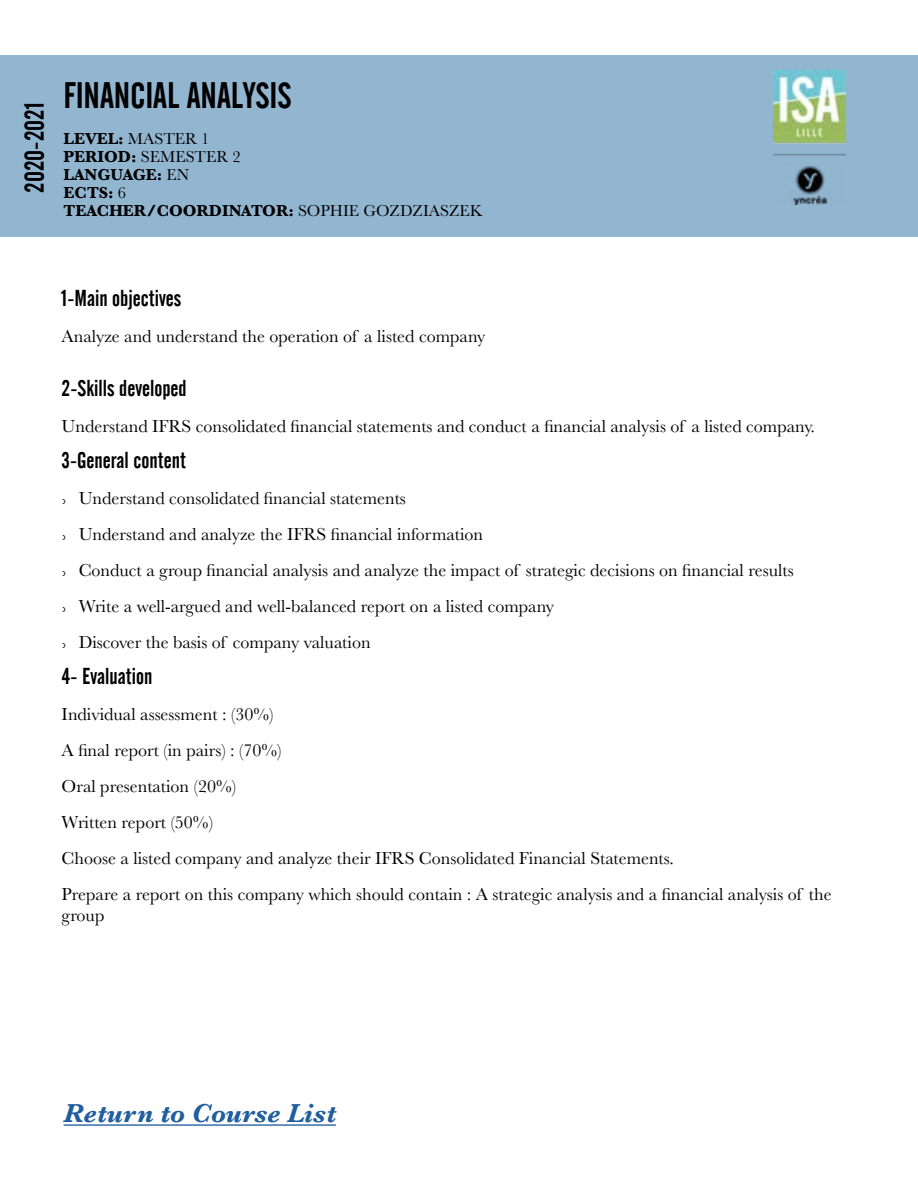
<style>
.page{position:relative;width:918px;height:1188px;background:#fff}
.page>*{position:absolute;margin:0;border:0;box-sizing:border-box;transform-origin:0 0}
.t1{font:36px "Alternate Gothic No 2 BT";color:#000}
.t2{font:italic 700 27px "Baskerville";color:#215e9e}
.t3{font:27px "Alternate Gothic No 2 BT";color:#000}
.t4{font:22.5px "Alternate Gothic No 2 BT";color:#000}
.t5{font:18px/36px "Baskerville";color:#000}
.t6{font:700 16.5px/18px "Baskerville";color:#000}
.s1{font-weight:400}
</style>
<div class="page">
<div style="left:0;top:55px;width:918px;height:181px;background:#92b5d0"></div>
<hr style="left:64px;top:1124px;width:272px;height:2px;background:#215e9e">
<img style="left:773px;top:71px;width:73px;height:134px">
<h2 class="t3" style="left:20px;top:193px;width:93px;rotate:-90deg">2020-2021</h2>
<h1 class="t1" style="left:64px;top:75px;width:229px">FINANCIAL ANALYSIS</h1>
<p class="t6" style="left:64px;top:130px;width:421px">LEVEL: <span class="s1">MASTER 1<br></span>PERIOD: <span class="s1">SEMESTER 2<br></span>LANGUAGE: <span class="s1">EN<br></span>ECTS: <span class="s1">6<br></span>TEACHER/COORDINATOR: <span class="s1">SOPHIE GOZDZIASZEK</span></p>
<p class="t4" style="left:62px;top:286px;width:121px">1-Main objectives</p>
<p class="t5" style="left:62px;top:318px;width:425px">Analyze and understand the operation of a listed company</p>
<p class="t4" style="left:62px;top:376px;width:127px">2-Skills developed</p>
<p class="t5" style="left:62px;top:408px;width:755px">Understand IFRS consolidated financial statements and conduct a financial analysis of a listed company.</p>
<p class="t4" style="left:62px;top:448px;width:126px">3-General content</p>
<p class="t5" style="left:62px;top:480px;width:734px">˒ Understand consolidated financial statements<br>˒ Understand and analyze the IFRS financial information<br>˒ Conduct a group financial analysis and analyze the impact of strategic decisions on financial results ˒ Write a well-argued and well-balanced report on a listed company<br>˒ Discover the basis of company valuation</p>
<p class="t4" style="left:62px;top:664px;width:92px">4- Evaluation</p>
<p class="t5" style="left:62px;top:696px;width:771px">Individual assessment : (30%)<br>A final report (in pairs) : (70%)<br>Oral presentation (20%)<br>Written report (50%)<br>Choose a listed company and analyze their IFRS Consolidated Financial Statements.<br>Prepare a report on this company which should contain : A strategic analysis and a financial analysis of the</p>
<p class="t5" style="left:62px;top:897px;width:44px">group</p>
<h2 class="t2" style="left:64px;top:1095px;width:274px">Return to Course List</h2>
</div>
